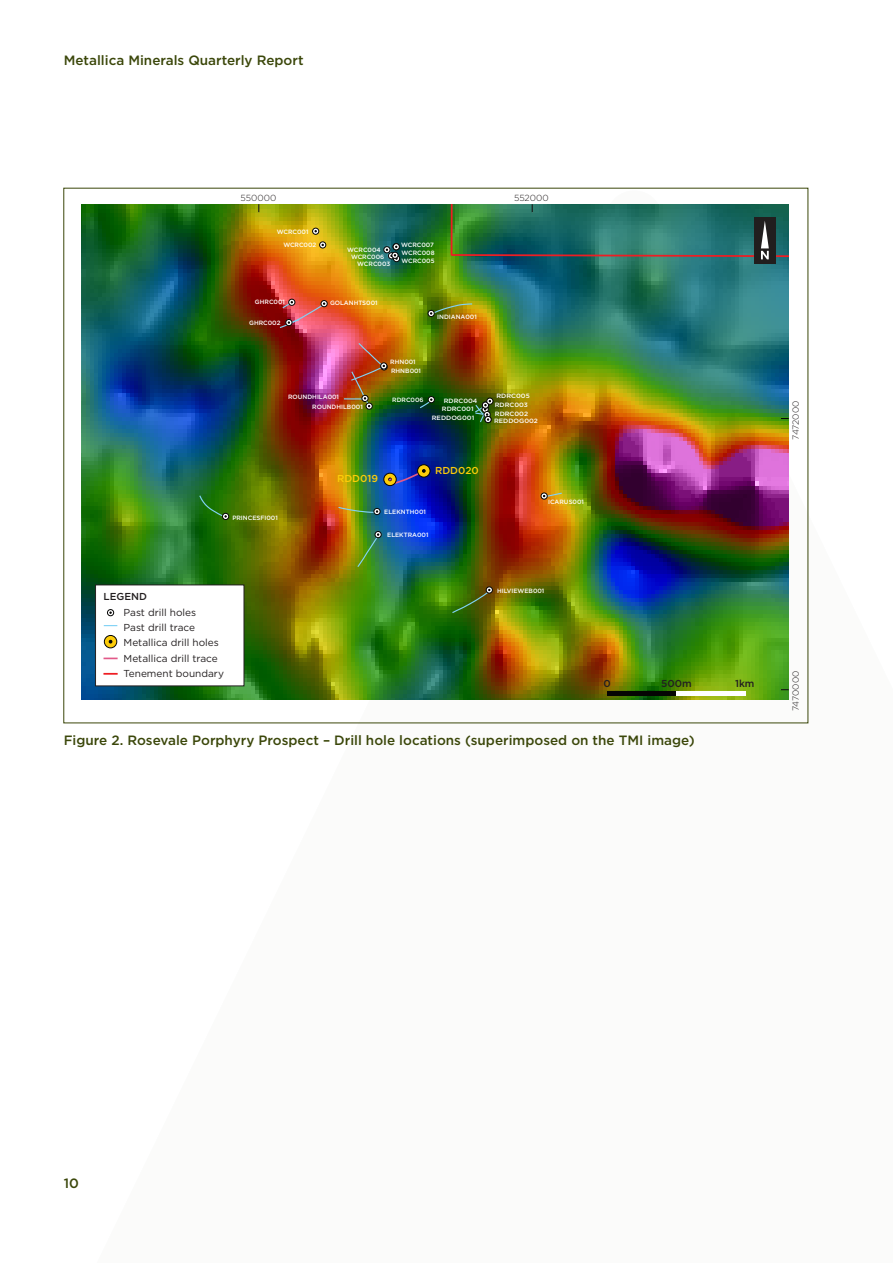
<style>
.page{position:relative;width:893px;height:1263px;background:#fff}
.page>*{position:absolute;margin:0;border:0;box-sizing:border-box;transform-origin:0 0}
.Table_Heading{font:500 13.5px "Gotham";color:#3b470a}
.t1{font:10.05px/15.5px "Gotham";color:#231f20}
.t2{font:500 10.05px "Gotham";color:#fdcc09}
.t3{font:500 10.05px "Gotham";color:#231f20}
.t4{font:300 8.85px "Gotham";color:#231f20}
.t5{font:500 6.15px/8.4px "Gotham";color:#fff}
.t6{font:500 6.15px/8.4px "Gotham";color:#fff;scale:1.07 1}
.s1{font-weight:500}
</style>
<div class="page">
<img style="left:81px;top:204px;width:708px;height:495px">
<svg style="left:388px;top:469px;width:38px;height:17px"></svg>
<div style="left:96px;top:585px;width:148px;height:101px;background:#fff"></div>
<svg style="left:104px;top:635px;width:13px;height:13px"></svg>
<div style="left:104px;top:635px;width:13px;height:13px;border:1px solid #050504;border-radius:50%"></div>
<div style="left:107px;top:609px;width:7px;height:7px;border:1px solid #050504;border-radius:50%"></div>
<svg style="left:104px;top:673px;width:13px;height:2px"></svg>
<hr style="left:607px;top:691px;width:69px;height:4px;background:#050504">
<hr style="left:676px;top:691px;width:69px;height:4px;background:#fff">
<div style="left:754px;top:217px;width:21px;height:46px;background:#211e1e"></div>
<svg style="left:761px;top:221px;width:8px;height:38px"></svg>
<svg style="left:104px;top:625px;width:13px;height:1px"></svg>
<svg style="left:104px;top:658px;width:13px;height:1px"></svg>
<h1 class="Table_Heading" style="left:64px;top:51px;width:241px">Metallica Minerals Quarterly Report</h1>
<p class="t4" style="left:241px;top:193px;width:37px">550000</p>
<p class="t4" style="left:514px;top:193px;width:36px">552000</p>
<p class="t5" style="left:277px;top:227px;width:33px">WCRC001</p>
<p class="t5" style="left:283px;top:241px;width:34px">WCRC002</p>
<p class="t5" style="left:255px;top:298px;width:31px">GHRC001</p>
<p class="t5" style="left:249px;top:318px;width:33px">GHRC002</p>
<p class="t5" style="left:351px;top:246px;width:35px;line-height:7.6px;text-indent:-4px">WCRC004<br>WCRC006</p>
<p class="t5" style="left:401px;top:240px;width:35px;text-align:justify">WCRC007<br>WCRC008<br>WCRC005</p>
<p class="t5" style="left:357px;top:260px;width:35px">WCRC003</p>
<p class="t5" style="left:330px;top:299px;width:49px">GOLANHTS001</p>
<p class="t5" style="left:390px;top:357px;width:27px">RHN001</p>
<p class="t5" style="left:391px;top:366px;width:31px">RHNB001</p>
<p class="t5" style="left:437px;top:313px;width:41px">INDIANA001</p>
<p class="t5" style="left:312px;top:392px;width:52px;line-height:9.6px;text-indent:-24px">ROUNDHILA001<br>ROUNDHILB001</p>
<p class="t5" style="left:392px;top:395px;width:33px">RDRC006</p>
<p class="t6" style="left:497px;top:392px;width:33px">RDRC005</p>
<p class="t6" style="left:442px;top:397px;width:35px;text-indent:2px">RDRC004<br>RDRC001</p>
<p class="t6" style="left:495px;top:400px;width:33px;line-height:9.3px">RDRC003<br>RDRC002</p>
<p class="t6" style="left:494px;top:417px;width:42px">REDDOG002</p>
<p class="t6" style="left:432px;top:414px;width:41px">REDDOG001</p>
<p class="t5" style="left:232px;top:513px;width:47px">PRINCESFI001</p>
<p class="t2" style="left:337px;top:472px;width:42px">RDD019</p>
<p class="t2" style="left:435px;top:464px;width:45px">RDD020</p>
<p class="t5" style="left:384px;top:507px;width:43px">ELEKNTH001</p>
<p class="t5" style="left:387px;top:531px;width:43px">ELEKTRA001</p>
<p class="t5" style="left:548px;top:498px;width:37px">ICARUS001</p>
<p class="t1" style="left:124px;top:589px;width:74px;text-indent:-20px"><span class="s1">LEGEND<br></span>Past drill holes</p>
<p class="t1" style="left:124px;top:619px;width:73px">Past drill trace</p>
<p class="t1" style="left:124px;top:650px;width:96px">Metallica drill trace</p>
<p class="t1" style="left:124px;top:635px;width:97px">Metallica drill holes</p>
<p class="t1" style="left:124px;top:665px;width:102px">Tenement boundary</p>
<p class="t5" style="left:497px;top:586px;width:49px">HILVIEWEB001</p>
<p class="t3" style="left:603px;top:676px;width:9px">0</p>
<p class="t3" style="left:661px;top:676px;width:32px">500m</p>
<p class="t3" style="left:735px;top:676px;width:21px">1km</p>
<p class="Table_Heading" style="left:64px;top:732px;width:633px">Figure 2. Rosevale Porphyry Prospect – Drill hole locations (superimposed on the TMI image)</p>
<p class="t4" style="left:790px;top:440px;width:41px;rotate:-90deg">7472000</p>
<p class="t4" style="left:790px;top:711px;width:42px;rotate:-90deg">7470000</p>
<h1 class="Table_Heading" style="left:64px;top:1174px;width:17px">10</h1>
</div>
